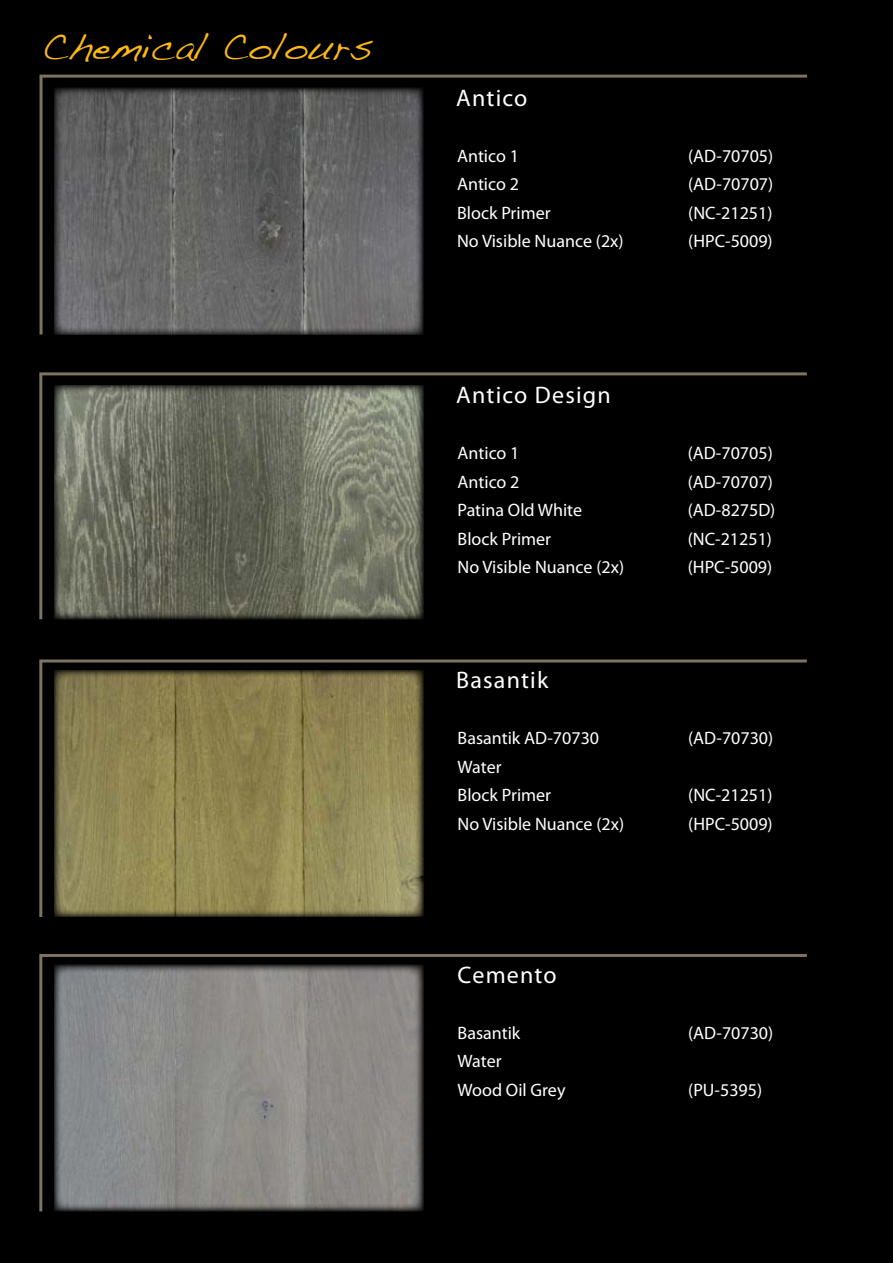
<style>
.page{position:relative;width:893px;height:1263px;background:#fff}
.page>*{position:absolute;margin:0;border:0;box-sizing:border-box;transform-origin:0 0}
.t1{font:37.5px "Handwriting Dakota";color:#fdb913}
.t2{font:24px "Myriad Pro";letter-spacing:.05em;color:#fff}
.t3{font:18px/28.5px "Myriad Pro";color:#fff}
</style>
<div class="page">
<div style="left:1px;top:0;width:892px;height:1263px;background:#000"></div>
<img style="left:54px;top:385px;width:369px;height:234px">
<img style="left:54px;top:670px;width:369px;height:247px">
<img style="left:54px;top:88px;width:369px;height:246px">
<hr style="left:40px;top:75px;width:767px;height:3px;background:#7c745f">
<hr style="left:40px;top:77px;width:3px;height:257px;background:#7c745f">
<hr style="left:39px;top:372px;width:768px;height:3px;background:#7c745f">
<hr style="left:39px;top:375px;width:3px;height:244px;background:#7c745f">
<hr style="left:39px;top:659px;width:768px;height:3px;background:#7c745f">
<hr style="left:39px;top:662px;width:3px;height:255px;background:#7c745f">
<hr style="left:39px;top:954px;width:768px;height:3px;background:#7c745f">
<hr style="left:39px;top:956px;width:3px;height:255px;background:#7c745f">
<img style="left:54px;top:965px;width:369px;height:246px">
<h1 class="t1" style="left:42px;top:24px;width:332px">Chemical Colours</h1>
<h2 class="t2" style="left:456px;top:83px;width:73px">Antico</h2>
<p class="t3" style="left:457px;top:141px;width:168px">Antico 1<br>Antico 2<br>Block Primer<br>No Visible Nuance (2x)</p>
<h2 class="t2" style="left:456px;top:381px;width:156px">Antico Design</h2>
<p class="t3" style="left:458px;top:439px;width:168px">Antico 1<br>Antico 2<br>Patina Old White<br>Block Primer<br>No Visible Nuance (2x)</p>
<h2 class="t2" style="left:456px;top:665px;width:94px">Basantik</h2>
<p class="t3" style="left:458px;top:724px;width:168px">Basantik AD-70730<br>Water<br>Block Primer<br>No Visible Nuance (2x)</p>
<h2 class="t2" style="left:458px;top:960px;width:101px">Cemento</h2>
<p class="t3" style="left:688px;top:141px;width:86px;text-align:justify">(AD-70705) (AD-70707) (NC-21251) (HPC-5009)</p>
<p class="t3" style="left:688px;top:439px;width:89px">(AD-70705) (AD-70707) (AD-8275D) (NC-21251) (HPC-5009)</p>
<p class="t3" style="left:688px;top:724px;width:86px">(AD-70730)</p>
<p class="t3" style="left:688px;top:781px;width:86px">(NC-21251) (HPC-5009)</p>
<p class="t3" style="left:458px;top:1018px;width:109px">Basantik<br>Water<br>Wood Oil Grey</p>
<p class="t3" style="left:688px;top:1018px;width:86px">(AD-70730)</p>
<p class="t3" style="left:688px;top:1075px;width:75px">(PU-5395)</p>
</div>
